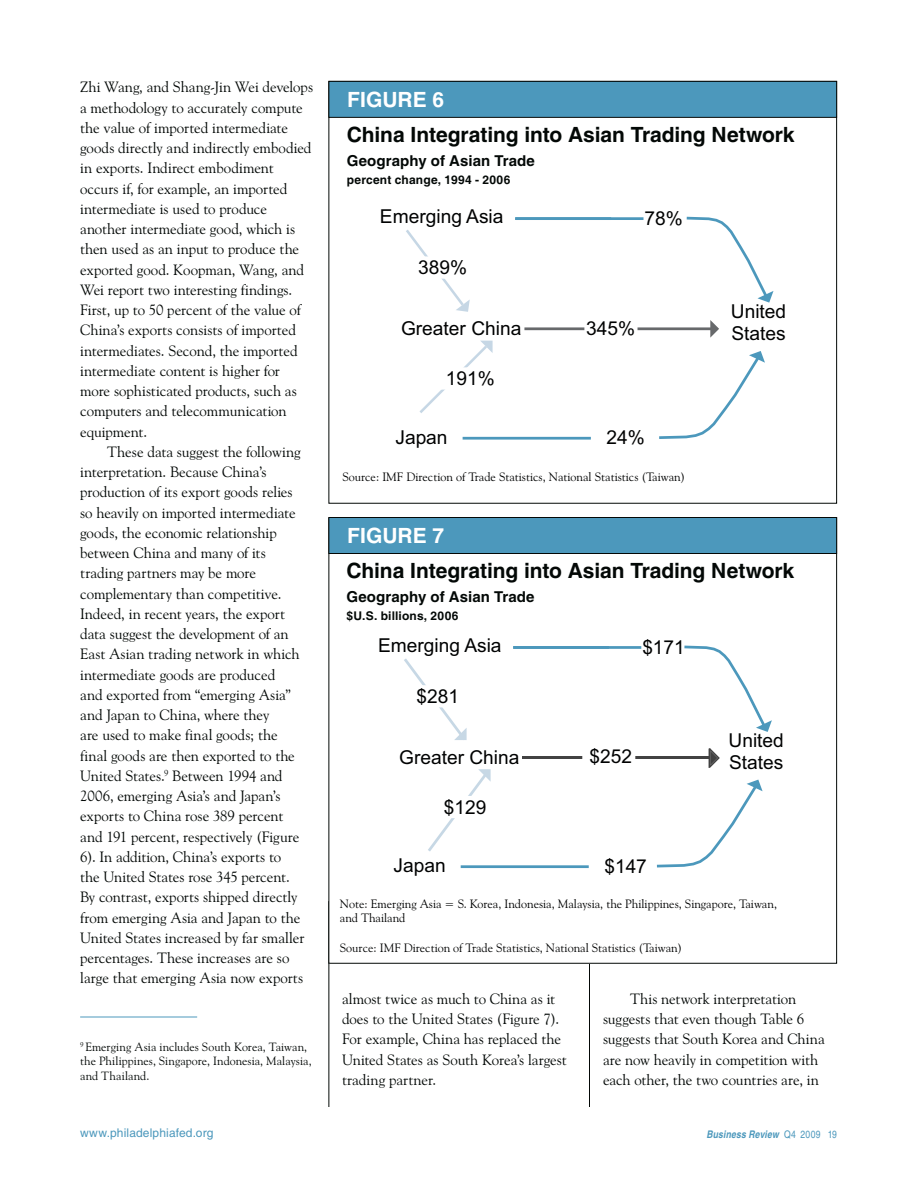
<style>
.page{position:relative;width:918px;height:1188px;background:#fff}
.page>*{position:absolute;margin:0;border:0;box-sizing:border-box;transform-origin:0 0}
.t1{font:700 21px "Helvetica";color:#030806}
.t2{font:700 21px "Helvetica";color:#fff}
.t3{font:19.2px/21.5px "Arial";color:#010202}
.t4{font:15px/20.2px "Goudy Old Style BT";letter-spacing:-.005em;color:#030806}
.t5{font:700 15px "Helvetica";letter-spacing:.005em;color:#030806}
.t6{font:12.15px/14.5px "Goudy Old Style BT";color:#010202}
.t7{font:12px/14.4px "Goudy Old Style BT";letter-spacing:.005em;color:#030806}
.t8{font:700 12px "Helvetica";letter-spacing:.015em;color:#030806}
.t9{font:12px "Helvetica";letter-spacing:.01em;color:#4c98bc}
.t10{font:italic 700 condensed 10.5px "Helvetica";letter-spacing:.015em;color:#4c98bc}
.s1{font-weight:400;font-style:normal}
</style>
<div class="page">
<hr style="left:589px;top:695px;width:1px;height:412px;background:#030806">
<hr style="left:328px;top:901px;width:1px;height:206px;background:#030806">
<hr style="left:80px;top:1017px;width:117px;height:1px;background:#4c98bc">
<div style="left:329px;top:81px;width:508px;height:36px;background:#4c98bc"></div>
<div style="left:328px;top:81px;width:509px;height:37px;border:1px solid #030806"></div>
<hr style="left:515px;top:217px;width:129px;height:3px;background:#4c98bc">
<hr style="left:524px;top:327px;width:193px;height:3px;background:#67696b">
<hr style="left:463px;top:437px;width:128px;height:3px;background:#4c98bc">
<div style="left:586px;top:322px;width:50px;height:13px;background:#fff"></div>
<svg style="left:406px;top:230px;width:64px;height:82px"></svg>
<svg style="left:420px;top:341px;width:73px;height:72px"></svg>
<svg style="left:686px;top:216px;width:87px;height:87px"></svg>
<svg style="left:659px;top:351px;width:106px;height:88px"></svg>
<svg style="left:710px;top:320px;width:9px;height:18px"></svg>
<div style="left:329px;top:518px;width:508px;height:445px;background:#fff"></div>
<div style="left:329px;top:518px;width:508px;height:36px;background:#4c98bc"></div>
<div style="left:328px;top:517px;width:509px;height:37px;border:1px solid #030806"></div>
<hr style="left:513px;top:646px;width:128px;height:3px;background:#4c98bc">
<hr style="left:522px;top:756px;width:187px;height:3px;background:#424242">
<hr style="left:461px;top:865px;width:128px;height:3px;background:#4c98bc">
<div style="left:584px;top:751px;width:50px;height:13px;background:#fff"></div>
<svg style="left:404px;top:658px;width:63px;height:82px"></svg>
<svg style="left:428px;top:769px;width:63px;height:83px"></svg>
<svg style="left:684px;top:645px;width:88px;height:87px"></svg>
<svg style="left:656px;top:780px;width:107px;height:88px"></svg>
<svg style="left:709px;top:748px;width:11px;height:20px"></svg>
<p class="t4" style="left:80px;top:78px;width:235px">Zhi Wang, and Shang-Jin Wei develops a methodology to accurately compute the value of imported intermediate goods directly and indirectly embodied in exports. Indirect embodiment occurs if, for example, an imported intermediate is used to produce another intermediate good, which is then used as an input to produce the exported good. Koopman, Wang, and Wei report two interesting findings.<br>First, up to 50 percent of the value of China’s exports consists of imported intermediates. Second, the imported intermediate content is higher for more sophisticated products, such as computers and telecommunication equipment.</p>
<p class="t4" style="left:80px;top:443px;width:226px;text-indent:27px">These data suggest the following interpretation. Because China’s production of its export goods relies so heavily on imported intermediate goods, the economic relationship between China and many of its trading partners may be more complementary than competitive.<br>Indeed, in recent years, the export data suggest the development of an East Asian trading network in which intermediate goods are produced<br>and exported from “emerging Asia” and Japan to China, where they<br>are used to make final goods; the final goods are then exported to the United States.<sup>9</sup> Between 1994 and 2006, emerging Asia’s and Japan’s exports to China rose 389 percent and 191 percent, respectively (Figure 6). In addition, China’s exports to the United States rose 345 percent.<br>By contrast, exports shipped directly from emerging Asia and Japan to the United States increased by far smaller percentages. These increases are so large that emerging Asia now exports</p>
<p class="t7" style="left:80px;top:1040px;width:233px"><sup>9</sup> Emerging Asia includes South Korea, Taiwan, the Philippines, Singapore, Indonesia, Malaysia, and Thailand.</p>
<h1 class="t2" style="left:347px;top:92px;width:98px">FIGURE 6</h1>
<h1 class="t1" style="left:347px;top:127px;width:449px">China Integrating into Asian Trading Network</h1>
<p class="t5" style="left:347px;top:155px;width:190px">Geography of Asian Trade</p>
<p class="t8" style="left:347px;top:175px;width:165px">percent change, 1994 - 2006</p>
<p class="t3" style="left:380px;top:208px;width:125px">Emerging Asia</p>
<p class="t3" style="left:418px;top:259px;width:51px">389%</p>
<p class="t3" style="left:401px;top:320px;width:122px">Greater China</p>
<p class="t3" style="left:446px;top:370px;width:51px">191%</p>
<p class="t3" style="left:645px;top:210px;width:40px">78%</p>
<p class="t3" style="left:586px;top:319px;width:51px">345%</p>
<p class="t3" style="left:395px;top:428px;width:54px">Japan</p>
<p class="t3" style="left:607px;top:429px;width:40px">24%</p>
<p class="t6" style="left:342px;top:470px;width:345px">Source: IMF Direction of Trade Statistics, National Statistics (Taiwan)</p>
<h1 class="t2" style="left:347px;top:528px;width:98px">FIGURE 7</h1>
<p class="t3" style="left:731px;top:303px;width:57px">United<br>States</p>
<h1 class="t1" style="left:347px;top:563px;width:449px">China Integrating into Asian Trading Network</h1>
<p class="t5" style="left:347px;top:591px;width:190px">Geography of Asian Trade</p>
<p class="t8" style="left:347px;top:611px;width:114px">$U.S. billions, 2006</p>
<p class="t3" style="left:378px;top:637px;width:125px">Emerging Asia</p>
<p class="t3" style="left:416px;top:687px;width:44px">$281</p>
<p class="t3" style="left:399px;top:748px;width:122px">Greater China</p>
<p class="t3" style="left:444px;top:798px;width:44px">$129</p>
<p class="t3" style="left:642px;top:639px;width:44px">$171</p>
<p class="t3" style="left:590px;top:748px;width:44px">$252</p>
<p class="t3" style="left:394px;top:857px;width:54px">Japan</p>
<p class="t3" style="left:604px;top:857px;width:44px">$147</p>
<p class="t3" style="left:729px;top:732px;width:57px">United<br>States</p>
<p class="t6" style="left:340px;top:897px;width:439px">Note: Emerging Asia = S. Korea, Indonesia, Malaysia, the Philippines, Singapore, Taiwan, and Thailand</p>
<p class="t6" style="left:340px;top:941px;width:344px">Source: IMF Direction of Trade Statistics, National Statistics (Taiwan)</p>
<p class="t4" style="left:342px;top:990px;width:226px">almost twice as much to China as it does to the United States (Figure 7).<br>For example, China has replaced the<br>United States as South Korea’s largest trading partner.</p>
<p class="t4" style="left:603px;top:990px;width:223px;text-indent:27px">This network interpretation suggests that even though Table 6 suggests that South Korea and China are now heavily in competition with each other, the two countries are, in</p>
<p class="t9" style="left:80px;top:1129px;width:135px">www.philadelphiafed.org</p>
<p class="t10" style="left:706px;top:1131px;width:132px">Business Review <span class="s1">Q4 2009 19</span></p>
</div>
